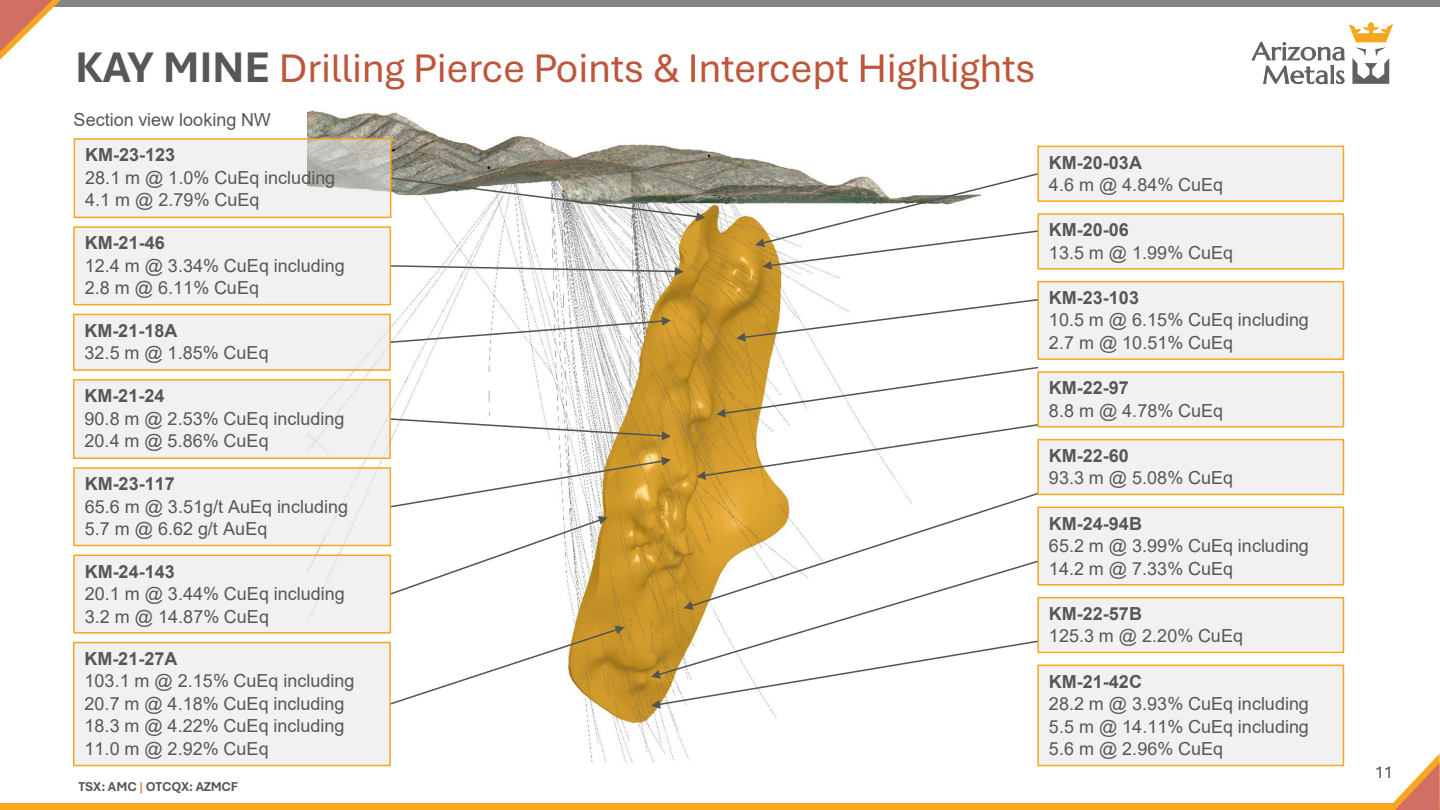
<style>
.page{position:relative;width:1440px;height:810px;background:#fff}
.page>*{position:absolute;margin:0;border:0;box-sizing:border-box;transform-origin:0 0}
.t1{font:42px "Aptos";letter-spacing:-.01em;color:#bc573a}
.t2{font:18px "Arial";letter-spacing:.005em;color:#585756}
.t3{font:700 18px "Arial";letter-spacing:.005em;color:#585756}
.t4{font:18px "Arial";color:#575756}
.t5{font:18px "Aptos";color:#585756}
.t6{font:700 13.5px "Aptos";letter-spacing:-.015em;color:#575756}
.s1{font-weight:700;font-size:45px;color:#575756}
.s2{color:#eb7c2f}
</style>
<div class="page">
<svg style="left:1252px;top:22px;width:141px;height:62px"></svg>
<div style="left:0;top:0;width:1440px;height:6px;background:#858484"></div>
<svg style="left:0;top:0;width:61px;height:60px"></svg>
<div style="left:0;top:804px;width:1440px;height:6px;background:#f7a61f"></div>
<svg style="left:1386px;top:754px;width:54px;height:56px"></svg>
<img style="left:307px;top:110px;width:753px;height:653px">
<svg style="left:736px;top:298px;width:301px;height:44px"></svg>
<svg style="left:755px;top:172px;width:285px;height:98px"></svg>
<svg style="left:391px;top:264px;width:293px;height:12px"></svg>
<svg style="left:389px;top:177px;width:316px;height:44px"></svg>
<svg style="left:388px;top:366px;width:652px;height:343px"></svg>
<svg style="left:391px;top:317px;width:280px;height:27px"></svg>
<div style="left:74px;top:643px;width:316px;height:123px;background:#f1f1f1"></div>
<div style="left:73px;top:642px;width:318px;height:124px;border:2px solid #f7a61f"></div>
<div style="left:74px;top:227px;width:316px;height:78px;background:#f1f1f1"></div>
<div style="left:73px;top:226px;width:318px;height:79px;border:2px solid #f7a61f"></div>
<div style="left:74px;top:468px;width:316px;height:78px;background:#f1f1f1"></div>
<div style="left:73px;top:467px;width:318px;height:79px;border:2px solid #f7a61f"></div>
<div style="left:74px;top:380px;width:316px;height:78px;background:#f1f1f1"></div>
<div style="left:73px;top:379px;width:318px;height:80px;border:2px solid #f7a61f"></div>
<div style="left:74px;top:555px;width:316px;height:78px;background:#f1f1f1"></div>
<div style="left:73px;top:555px;width:318px;height:79px;border:2px solid #f7a61f"></div>
<div style="left:74px;top:314px;width:316px;height:56px;background:#f1f1f1"></div>
<div style="left:73px;top:314px;width:318px;height:57px;border:2px solid #f7a61f"></div>
<div style="left:74px;top:139px;width:317px;height:78px;background:#e8e8e8;opacity:.58"></div>
<div style="left:74px;top:138px;width:317px;height:80px;border:2px solid #f7a61f"></div>
<div style="left:1038px;top:598px;width:305px;height:54px;background:#f1f1f1"></div>
<div style="left:1037px;top:597px;width:307px;height:56px;border:2px solid #f7a61f"></div>
<div style="left:1038px;top:507px;width:305px;height:78px;background:#f1f1f1"></div>
<div style="left:1037px;top:507px;width:307px;height:79px;border:2px solid #f7a61f"></div>
<div style="left:1038px;top:665px;width:305px;height:101px;background:#f1f1f1"></div>
<div style="left:1037px;top:665px;width:307px;height:101px;border:2px solid #f7a61f"></div>
<div style="left:1038px;top:214px;width:305px;height:55px;background:#f1f1f1"></div>
<div style="left:1037px;top:213px;width:307px;height:57px;border:2px solid #f7a61f"></div>
<div style="left:1038px;top:282px;width:305px;height:77px;background:#f1f1f1"></div>
<div style="left:1037px;top:281px;width:307px;height:79px;border:2px solid #f7a61f"></div>
<div style="left:1038px;top:440px;width:305px;height:54px;background:#f1f1f1"></div>
<div style="left:1037px;top:439px;width:307px;height:56px;border:2px solid #f7a61f"></div>
<div style="left:1038px;top:146px;width:305px;height:55px;background:#f1f1f1"></div>
<div style="left:1037px;top:146px;width:307px;height:56px;border:2px solid #f7a61f"></div>
<div style="left:1038px;top:372px;width:305px;height:55px;background:#f1f1f1"></div>
<div style="left:1037px;top:371px;width:307px;height:57px;border:2px solid #f7a61f"></div>
<h2 class="t1" style="left:75px;top:40px;width:962px"><span class="s1">KAY MINE</span> Drilling Pierce Points &amp; Intercept Highlights</h2>
<p class="t4" style="left:74px;top:107px;width:199px">Section view looking NW</p>
<p class="t3" style="left:85px;top:142px;width:92px">KM-23-123</p>
<p class="t2" style="left:85px;top:165px;width:252px">28.1 m @ 1.0% CuEq including</p>
<p class="t2" style="left:85px;top:188px;width:176px">4.1 m @ 2.79% CuEq</p>
<p class="t3" style="left:85px;top:230px;width:82px">KM-21-46</p>
<p class="t2" style="left:85px;top:253px;width:262px">12.4 m @ 3.34% CuEq including</p>
<p class="t2" style="left:85px;top:276px;width:176px">2.8 m @ 6.11% CuEq</p>
<p class="t3" style="left:84px;top:318px;width:95px">KM-21-18A</p>
<p class="t2" style="left:84px;top:340px;width:186px">32.5 m @ 1.85% CuEq</p>
<p class="t3" style="left:84px;top:383px;width:82px">KM-21-24</p>
<p class="t2" style="left:84px;top:406px;width:262px">90.8 m @ 2.53% CuEq including</p>
<p class="t2" style="left:84px;top:428px;width:186px">20.4 m @ 5.86% CuEq</p>
<p class="t3" style="left:85px;top:471px;width:92px">KM-23-117</p>
<p class="t2" style="left:85px;top:494px;width:265px">65.6 m @ 3.51g/t AuEq including</p>
<p class="t2" style="left:85px;top:517px;width:184px">5.7 m @ 6.62 g/t AuEq</p>
<p class="t3" style="left:85px;top:559px;width:92px">KM-24-143</p>
<p class="t2" style="left:85px;top:581px;width:262px">20.1 m @ 3.44% CuEq including</p>
<p class="t2" style="left:85px;top:604px;width:186px">3.2 m @ 14.87% CuEq</p>
<p class="t3" style="left:84px;top:646px;width:95px">KM-21-27A</p>
<p class="t2" style="left:84px;top:669px;width:272px">103.1 m @ 2.15% CuEq including</p>
<p class="t2" style="left:84px;top:691px;width:262px">20.7 m @ 4.18% CuEq including</p>
<p class="t2" style="left:84px;top:714px;width:262px">18.3 m @ 4.22% CuEq including</p>
<p class="t2" style="left:84px;top:736px;width:186px">11.0 m @ 2.92% CuEq</p>
<p class="t6" style="left:78px;top:778px;width:161px">TSX: AMC <span class="s2">|</span> OTCQX: AZMCF</p>
<p class="t3" style="left:1049px;top:150px;width:95px">KM-20-03A</p>
<p class="t2" style="left:1049px;top:172px;width:176px">4.6 m @ 4.84% CuEq</p>
<p class="t3" style="left:1049px;top:217px;width:82px">KM-20-06</p>
<p class="t2" style="left:1049px;top:240px;width:186px">13.5 m @ 1.99% CuEq</p>
<p class="t3" style="left:1049px;top:285px;width:92px">KM-23-103</p>
<p class="t2" style="left:1049px;top:308px;width:262px">10.5 m @ 6.15% CuEq including</p>
<p class="t2" style="left:1049px;top:330px;width:186px">2.7 m @ 10.51% CuEq</p>
<p class="t3" style="left:1049px;top:375px;width:82px">KM-22-97</p>
<p class="t2" style="left:1049px;top:398px;width:176px">8.8 m @ 4.78% CuEq</p>
<p class="t3" style="left:1049px;top:443px;width:82px">KM-22-60</p>
<p class="t2" style="left:1049px;top:466px;width:186px">93.3 m @ 5.08% CuEq</p>
<p class="t3" style="left:1049px;top:511px;width:95px">KM-24-94B</p>
<p class="t2" style="left:1049px;top:533px;width:262px">65.2 m @ 3.99% CuEq including</p>
<p class="t2" style="left:1049px;top:556px;width:186px">14.2 m @ 7.33% CuEq</p>
<p class="t3" style="left:1049px;top:601px;width:95px">KM-22-57B</p>
<p class="t2" style="left:1049px;top:624px;width:196px">125.3 m @ 2.20% CuEq</p>
<p class="t3" style="left:1049px;top:669px;width:95px">KM-21-42C</p>
<p class="t2" style="left:1049px;top:691px;width:262px">28.2 m @ 3.93% CuEq including</p>
<p class="t2" style="left:1049px;top:714px;width:262px">5.5 m @ 14.11% CuEq including</p>
<p class="t2" style="left:1049px;top:736px;width:176px">5.6 m @ 2.96% CuEq</p>
<p class="t5" style="left:1375px;top:760px;width:20px">11</p>
</div>
